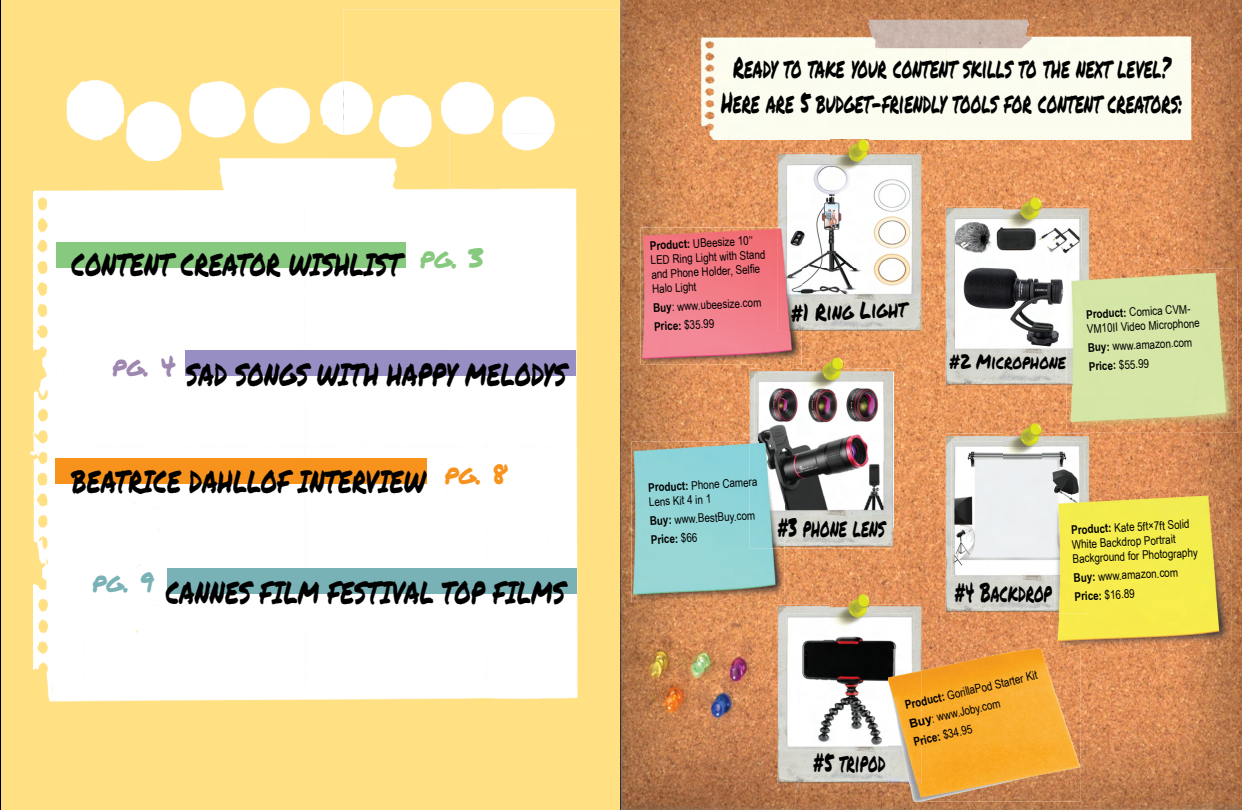
<style>
.page{position:relative;width:1242px;height:810px;background:#fff}
.page>*{position:absolute;margin:0;border:0;box-sizing:border-box;transform-origin:0 0}
.t1{font:31.3px "Permanent Marker";color:#000;scale:.71 1}
.t2{font:29.1px/34.9px "Permanent Marker";color:#000;text-align:center;scale:.58 1}
.t3{font:27.9px "Permanent Marker";color:#87c97e}
.t4{font:27.3px "Permanent Marker";color:#9e87b0}
.t5{font:27.3px "Permanent Marker";color:#f7931d}
.t6{font:27.3px "Permanent Marker";color:#79b2b6}
.t7{font:26.5px "Permanent Marker";color:#000;scale:.59 1}
.t8{font:23.8px "Permanent Marker";color:#000;scale:.74 1}
.t9{font:20.4px "Permanent Marker";color:#000;scale:.76 1}
.t10{font:12px/14.4px "Arial Narrow";color:#000}
.s1{font-weight:700}
.s2{font-family:"Arial";font-weight:700}
</style>
<div class="page">
<div style="left:1px;top:0;width:620px;height:810px;background:#ffe083"></div>
<hr style="left:621px;top:0;width:1px;height:810px;background:#000">
<hr style="left:0;top:0;width:1px;height:810px;background:#000">
<img style="left:30px;top:133px;width:548px;height:569px">
<img style="left:66px;top:80px;width:277px;height:53px">
<img style="left:343px;top:10px;width:245px;height:145px">
<img style="left:241px;top:133px;width:209px;height:434px">
<div style="left:449px;top:458px;width:129px;height:244px;background:#fff"></div>
<div style="left:345px;top:567px;width:105px;height:135px;background:#fff"></div>
<img style="left:622px;top:0;width:620px;height:10px">
<svg style="left:619px;top:0;width:3px;height:9px"></svg>
<img style="left:622px;top:10px;width:69px;height:218px">
<img style="left:691px;top:10px;width:551px;height:36px">
<img style="left:1179px;top:46px;width:63px;height:255px">
<img style="left:691px;top:140px;width:104px;height:88px">
<img style="left:795px;top:140px;width:384px;height:15px">
<img style="left:921px;top:155px;width:258px;height:73px">
<img style="left:622px;top:228px;width:34px;height:582px">
<img style="left:900px;top:228px;width:70px;height:421px">
<img style="left:1089px;top:228px;width:90px;height:41px">
<img style="left:796px;top:332px;width:104px;height:42px">
<img style="left:1214px;top:301px;width:28px;height:509px">
<img style="left:656px;top:365px;width:104px;height:77px">
<img style="left:760px;top:365px;width:36px;height:4px">
<img style="left:866px;top:374px;width:34px;height:230px">
<img style="left:970px;top:386px;width:104px;height:47px">
<img style="left:1074px;top:432px;width:140px;height:62px">
<img style="left:761px;top:548px;width:105px;height:81px">
<img style="left:656px;top:602px;width:105px;height:208px">
<img style="left:970px;top:613px;width:85px;height:36px">
<img style="left:760px;top:629px;width:35px;height:181px">
<img style="left:1075px;top:649px;width:139px;height:161px">
<img style="left:795px;top:784px;width:280px;height:26px">
<img style="left:619px;top:10px;width:3px;height:800px">
<div style="left:56px;top:242px;width:349px;height:25px;background:#87c97e"></div>
<div style="left:186px;top:350px;width:390px;height:26px;background:#978ec4"></div>
<div style="left:56px;top:459px;width:371px;height:25px;background:#f7931d"></div>
<div style="left:167px;top:568px;width:410px;height:25px;background:#79b2b6"></div>
<img style="left:689px;top:14px;width:513px;height:126px">
<img style="left:893px;top:373px;width:1px;height:154px">
<img style="left:778px;top:152px;width:143px;height:180px">
<img style="left:786px;top:158px;width:127px;height:110px">
<img style="left:802px;top:268px;width:111px;height:28px">
<img style="left:946px;top:206px;width:143px;height:180px">
<img style="left:955px;top:216px;width:126px;height:133px">
<img style="left:750px;top:369px;width:143px;height:179px">
<img style="left:754px;top:373px;width:139px;height:123px">
<img style="left:784px;top:496px;width:109px;height:31px">
<img style="left:946px;top:433px;width:143px;height:180px">
<img style="left:952px;top:442px;width:133px;height:134px">
<img style="left:778px;top:604px;width:143px;height:180px">
<img style="left:787px;top:613px;width:126px;height:138px">
<img style="left:641px;top:228px;width:161px;height:137px">
<img style="left:778px;top:228px;width:24px;height:104px">
<img style="left:786px;top:228px;width:16px;height:68px">
<img style="left:632px;top:442px;width:152px;height:160px">
<img style="left:750px;top:442px;width:34px;height:106px">
<img style="left:754px;top:442px;width:30px;height:85px">
<img style="left:1066px;top:269px;width:172px;height:163px">
<img style="left:1066px;top:269px;width:23px;height:117px">
<img style="left:1066px;top:269px;width:15px;height:80px">
<img style="left:888px;top:649px;width:192px;height:153px">
<img style="left:888px;top:649px;width:25px;height:102px">
<img style="left:1055px;top:494px;width:176px;height:155px">
<img style="left:1055px;top:494px;width:34px;height:119px">
<img style="left:1055px;top:494px;width:30px;height:82px">
<svg style="left:1055px;top:649px;width:25px;height:1px"></svg>
<img style="left:830px;top:140px;width:39px;height:36px">
<img style="left:1003px;top:198px;width:39px;height:36px">
<img style="left:804px;top:358px;width:39px;height:37px">
<img style="left:1003px;top:423px;width:39px;height:37px">
<img style="left:830px;top:595px;width:39px;height:37px">
<h1 class="t1" style="left:72px;top:241px;width:466px">CONTENT CREATOR WISHLIST</h1>
<h3 class="t3" style="left:420px;top:237px;width:66px">pg. 3</h3>
<h3 class="t4" style="left:112px;top:345px;width:65px">pg. 4</h3>
<h1 class="t1" style="left:186px;top:351px;width:538px">SAD SONGS WITH HAPPY MELODYS</h1>
<h1 class="t1" style="left:72px;top:458px;width:500px">BEATRICE DAHLLOF INTERVIEW</h1>
<h3 class="t5" style="left:444px;top:454px;width:64px">pg. 8</h3>
<h3 class="t6" style="left:92px;top:562px;width:64px">pg. 9</h3>
<h1 class="t1" style="left:166px;top:569px;width:565px">CANNES FILM FESTIVAL TOP FILMS</h1>
<h2 class="t2" style="left:721px;top:49px;width:797px">Ready to take your content skills to the next level?<br>Here are 5 budget-friendly tools for content creators:</h2>
<p class="t10" style="left:650px;top:238px;width:116px;rotate:-3deg"><span class="s1">Product:</span> UBeesize 10’’<br>LED Ring Light with Stand and Phone Holder, Selfi e<br>Halo Light</p>
<p class="t10" style="left:653px;top:298px;width:110px;line-height:18.9px;rotate:-3deg"><span class="s1">Buy</span>: www.ubeesize.com<br><span class="s1">Price:</span> $35.99</p>
<p class="t10" style="left:1086px;top:307px;width:115px;rotate:-3deg"><span class="s1">Product:</span> Comica CVM-<br>VM10II Video Microphone</p>
<p class="t10" style="left:1087px;top:338px;width:106px;line-height:18.9px;rotate:-3deg"><span class="s1">Buy:</span> www.amazon.com<br><span class="s1">Price:</span> $55.99</p>
<h3 class="t8" style="left:790px;top:295px;width:158px;rotate:-2deg">#1 Ring Light</h3>
<h3 class="t9" style="left:949px;top:347px;width:155px">#2 Microphone</h3>
<p class="t10" style="left:648px;top:480px;width:111px;rotate:-3deg"><span class="s1">Product:</span> Phone Camera<br>Lens Kit 4 in 1</p>
<p class="t10" style="left:649px;top:511px;width:107px;line-height:18.9px;rotate:-3deg"><span class="s1">Buy:</span> www.BestBuy.com<br><span class="s1">Price:</span> $66</p>
<h3 class="t7" style="left:777px;top:508px;width:184px">#3 phone lens</h3>
<h3 class="t7" style="left:954px;top:573px;width:167px">#4 Backdrop</h3>
<p class="t10" style="left:1071px;top:522px;width:127px;rotate:-3deg"><span class="s1">Product:</span> Kate 5ft×7ft Solid<br>White Backdrop Portrait<br>Background for Photography</p>
<p class="t10" style="left:1073px;top:568px;width:106px;line-height:18.9px;rotate:-3deg"><span class="s1">Buy:</span> www.amazon.com<br><span class="s1">Price:</span> $16.89</p>
<h3 class="t7" style="left:813px;top:742px;width:124px">#5 tripod</h3>
<p class="t10" style="left:903px;top:696px;width:137px;line-height:18.9px;rotate:-13deg"><span class="s1">Product:</span> GorillaPod Starter Kit<br><span class="s2">Buy</span>: www.Joby.com<br><span class="s1">Price:</span> $34.95</p>
</div>
